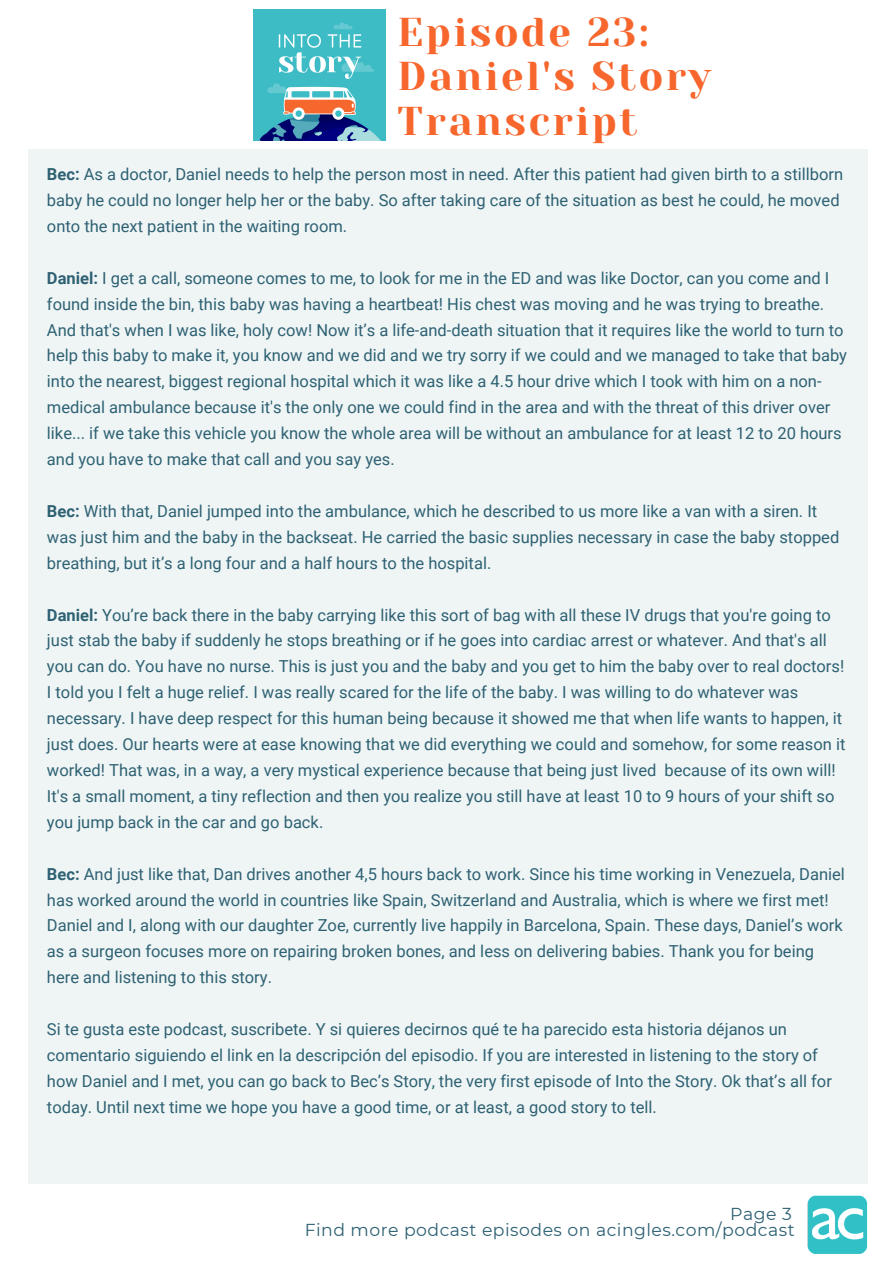
<style>
.page{position:relative;width:894px;height:1264px;background:#fff}
.page>*{position:absolute;margin:0;border:0;box-sizing:border-box;transform-origin:0 0}
.t1{font:40.05px "Yeseva One";letter-spacing:.065em;color:#f7662c}
.t2{font:17.25px "Montserrat";letter-spacing:.03em;color:#2e6173}
.t3{font:16.5px/26px "Roboto";color:#2e6173}
.s1{font-weight:700}
</style>
<div class="page">
<img style="left:253px;top:9px;width:132px;height:132px">
<div style="left:28px;top:149px;width:839px;height:1034px;background:#eff5f5"></div>
<img style="left:745px;top:1132px;width:123px;height:122px">
<p class="t1" style="left:397px;top:9px;width:253px">Episode 23:</p>
<p class="t1" style="left:397px;top:54px;width:315px">Daniel's Story</p>
<p class="t1" style="left:397px;top:98px;width:241px">Transcript</p>
<p class="t3" style="left:47px;top:161px;width:797px"><span class="s1">Bec:</span> As a doctor, Daniel needs to help the person most in need. After this patient had given birth to a stillborn baby he could no longer help her or the baby. So after taking care of the situation as best he could, he moved onto the next patient in the waiting room.</p>
<p class="t3" style="left:47px;top:265px;width:801px"><span class="s1">Daniel:</span> I get a call, someone comes to me, to look for me in the ED and was like Doctor, can you come and I found inside the bin, this baby was having a heartbeat! His chest was moving and he was trying to breathe.<br>And that's when I was like, holy cow! Now it’s a life-and-death situation that it requires like the world to turn to help this baby to make it, you know and we did and we try sorry if we could and we managed to take that baby into the nearest, biggest regional hospital which it was like a 4.5 hour drive which I took with him on a non&shy;medical ambulance because it's the only one we could find in the area and with the threat of this driver over like... if we take this vehicle you know the whole area will be without an ambulance for at least 12 to 20 hours and you have to make that call and you say yes.</p>
<p class="t3" style="left:47px;top:498px;width:793px"><span class="s1">Bec:</span> With that, Daniel jumped into the ambulance, which he described to us more like a van with a siren. It was just him and the baby in the backseat. He carried the basic supplies necessary in case the baby stopped breathing, but it’s a long four and a half hours to the hospital.</p>
<p class="t3" style="left:47px;top:602px;width:799px"><span class="s1">Daniel:</span> You’re back there in the baby carrying like this sort of bag with all these IV drugs that you're going to just stab the baby if suddenly he stops breathing or if he goes into cardiac arrest or whatever. And that's all you can do. You have no nurse. This is just you and the baby and you get to him the baby over to real doctors!<br>I told you I felt a huge relief. I was really scared for the life of the baby. I was willing to do whatever was necessary. I have deep respect for this human being because it showed me that when life wants to happen, it just does. Our hearts were at ease knowing that we did everything we could and somehow, for some reason it worked! That was, in a way, a very mystical experience because that being just lived because of its own will!<br>It's a small moment, a tiny reflection and then you realize you still have at least 10 to 9 hours of your shift so you jump back in the car and go back.</p>
<p class="t3" style="left:47px;top:861px;width:799px"><span class="s1">Bec:</span> And just like that, Dan drives another 4,5 hours back to work. Since his time working in Venezuela, Daniel has worked around the world in countries like Spain, Switzerland and Australia, which is where we first met!<br>Daniel and I, along with our daughter Zoe, currently live happily in Barcelona, Spain. These days, Daniel’s work as a surgeon focuses more on repairing broken bones, and less on delivering babies. Thank you for being here and listening to this story.</p>
<p class="t3" style="left:47px;top:1016px;width:786px">Si te gusta este podcast, suscribete. Y si quieres decirnos qué te ha parecido esta historia déjanos un comentario siguiendo el link en la descripción del episodio. If you are interested in listening to the story of how Daniel and I met, you can go back to Bec’s Story, the very first episode of Into the Story. Ok that’s all for today. Until next time we hope you have a good time, or at least, a good story to tell.</p>
<p class="t2" style="left:730px;top:1203px;width:63px">Page 3</p>
<p class="t2" style="left:304px;top:1219px;width:491px">Find more podcast episodes on acingles.com/podcast</p>
</div>
